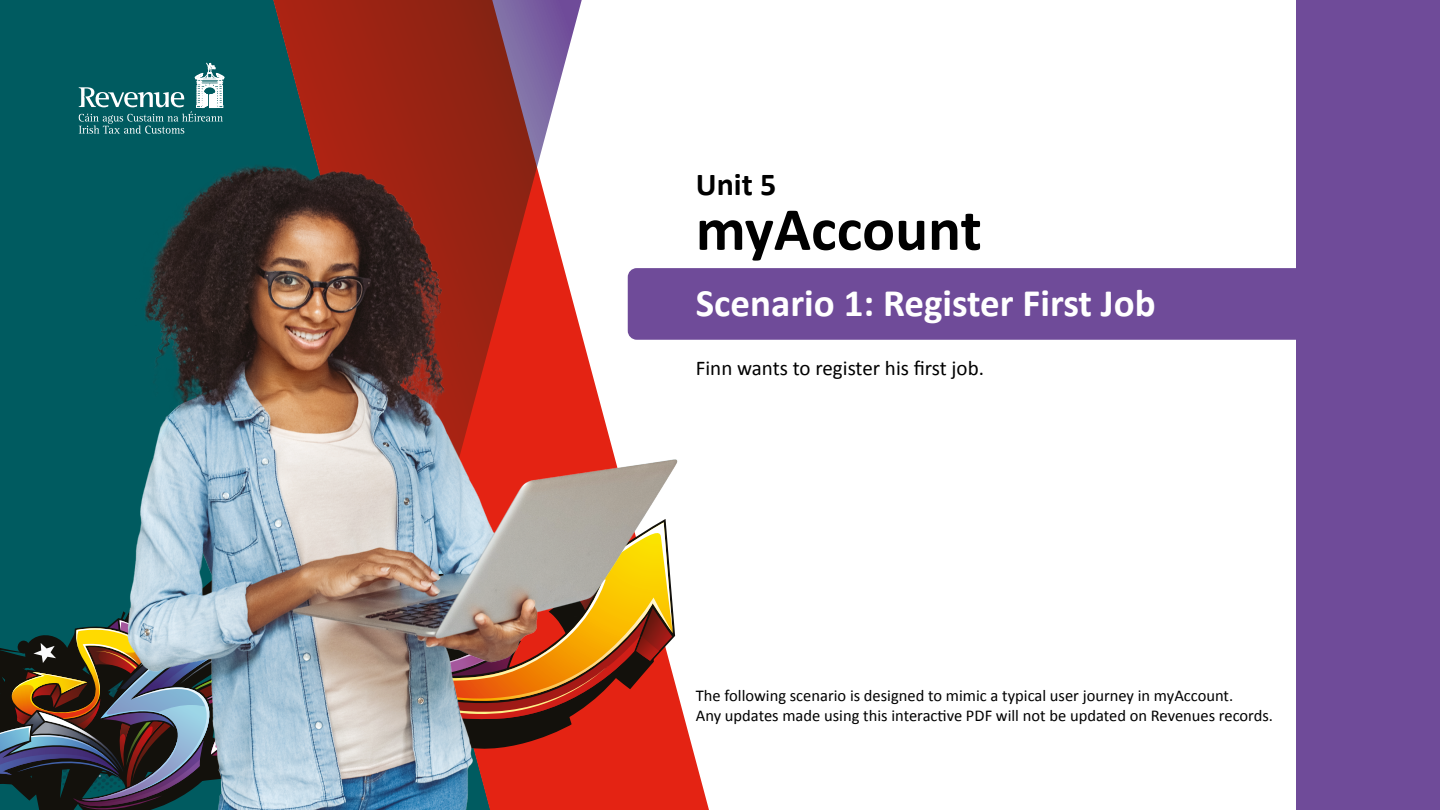
<style>
.page{position:relative;width:1440px;height:810px;background:#fff}
.page>*{position:absolute;margin:0;border:0;box-sizing:border-box;transform-origin:0 0}
.t1{font:700 61.43px "Calibri";color:#000}
.t2{font:700 39px "Calibri";color:#fff}
.t3{font:700 32.03px "Calibri";color:#000}
.t4{font:21px "Calibri";color:#000}
.t5{font:16.5px/19.8px "Calibri";color:#000}
</style>
<div class="page">
<svg style="left:0;top:0;width:582px;height:508px;background:#2c5155"></svg>
<div style="left:1296px;top:0;width:144px;height:810px;background:#6f4b99"></div>
<svg style="left:79px;top:63px;width:146px;height:71px;background:#287478"></svg>
<svg style="left:0;top:512px;width:111px;height:298px;background:#294c46"></svg>
<img style="left:111px;top:95px;width:580px;height:715px">
<div style="left:628px;top:268px;width:741px;height:72px;background:#6f4b99;border-radius:9px"></div>
<p class="t3" style="left:696px;top:164px;width:82px">Unit 5</p>
<p class="t1" style="left:696px;top:190px;width:287px">myAccount</p>
<p class="t2" style="left:696px;top:278px;width:461px">Scenario 1: Register First Job</p>
<p class="t4" style="left:696px;top:354px;width:290px">Finn wants to register his first job.</p>
<p class="t5" style="left:696px;top:686px;width:579px">The following scenario is designed to mimic a typical user journey in myAccount.<br>Any updates made using this interactive PDF will not be updated on Revenues records.</p>
</div>
